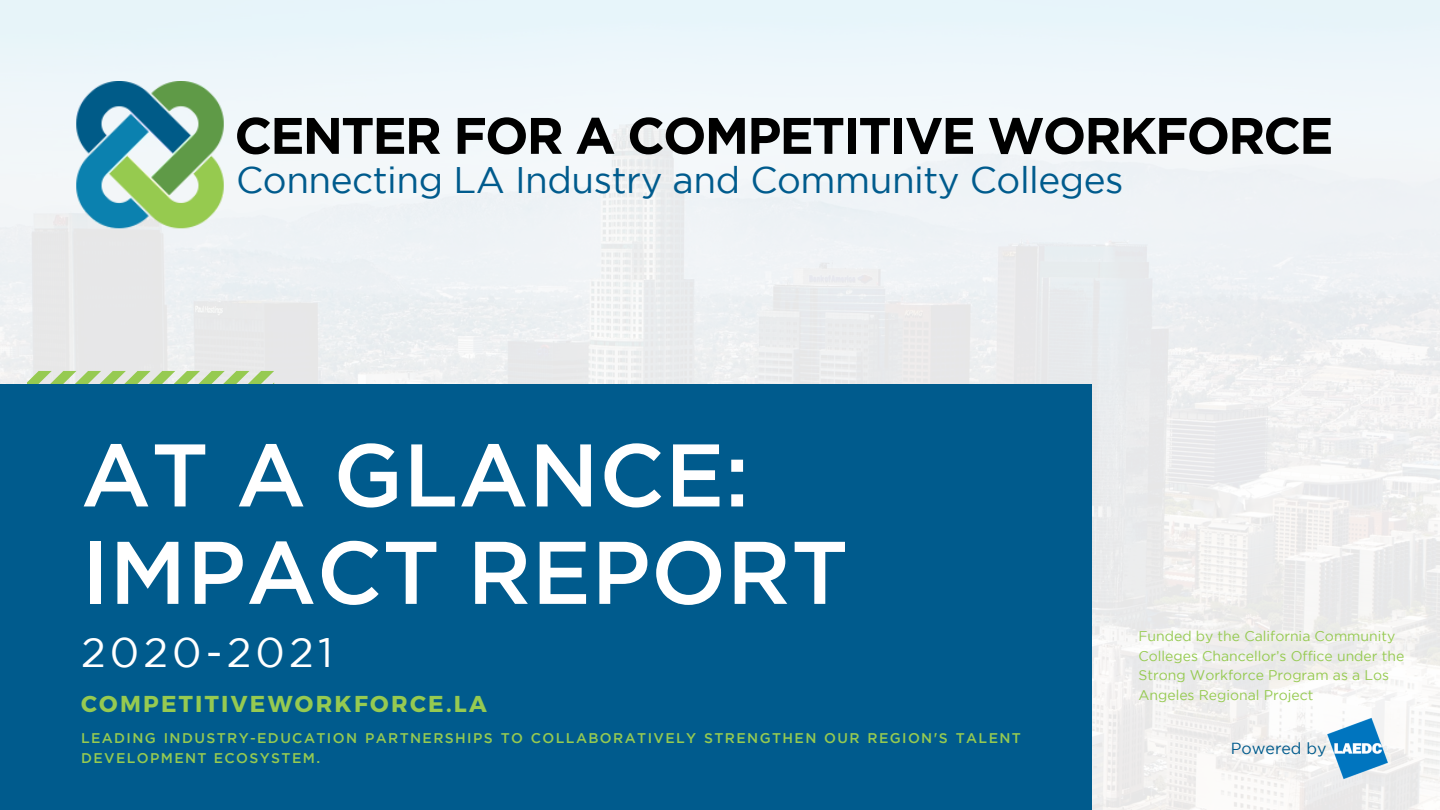
<style>
.page{position:relative;width:1440px;height:810px;background:#fff}
.page>*{position:absolute;margin:0;border:0;box-sizing:border-box;transform-origin:0 0}
.t1{font:500 88.6px/97.4px "Gotham";letter-spacing:.005em;color:#fff}
.t2{font:700 51.3px "Gotham";letter-spacing:-.04em;color:#000}
.t3{font:41.2px "Gotham";letter-spacing:.1em;color:#fff}
.t4{font:36.9px "Gotham";letter-spacing:-.015em;color:#005b8d}
.t5{font:700 23px "Montserrat";letter-spacing:.1em;color:#96ca51}
.t6{font:16px "Gotham";color:#005b8d}
.t7{font:14px/19.5px "Gotham";color:#96ca51}
.t8{font:500 14px/19.5px "Gotham";letter-spacing:.1em;color:#96ca51}
</style>
<div class="page">
<img style="left:0;top:0;width:1440px;height:810px">
<svg style="left:27px;top:371px;width:247px;height:14px;background:#afcf98"></svg>
<div style="left:0;top:385px;width:1091px;height:425px;background:#005b8d"></div>
<img style="left:68px;top:81px;width:168px;height:156px">
<img style="left:1324px;top:718px;width:70px;height:62px">
<p class="t2" style="left:234px;top:116px;width:1101px">CENTER FOR A COMPETITIVE WORKFORCE</p>
<p class="t4" style="left:236px;top:166px;width:889px">Connecting LA Industry and Community Colleges</p>
<p class="t1" style="left:81px;top:433px;width:769px">AT A GLANCE:<br>IMPACT REPORT</p>
<p class="t3" style="left:81px;top:637px;width:253px">2020-2021</p>
<p class="t7" style="left:1138px;top:627px;width:267px">Funded by the California Community Colleges Chancellor’s Office under the Strong Workforce Program as a Los Angeles Regional Project</p>
<p class="t5" style="left:81px;top:689px;width:407px">COMPETITIVEWORKFORCE.LA</p>
<p class="t8" style="left:81px;top:729px;width:941px">LEADING INDUSTRY-EDUCATION PARTNERSHIPS TO COLLABORATIVELY STRENGTHEN OUR REGION'S TALENT<br>DEVELOPMENT ECOSYSTEM.</p>
<p class="t6" style="left:1231px;top:742px;width:97px">Powered by</p>
</div>
